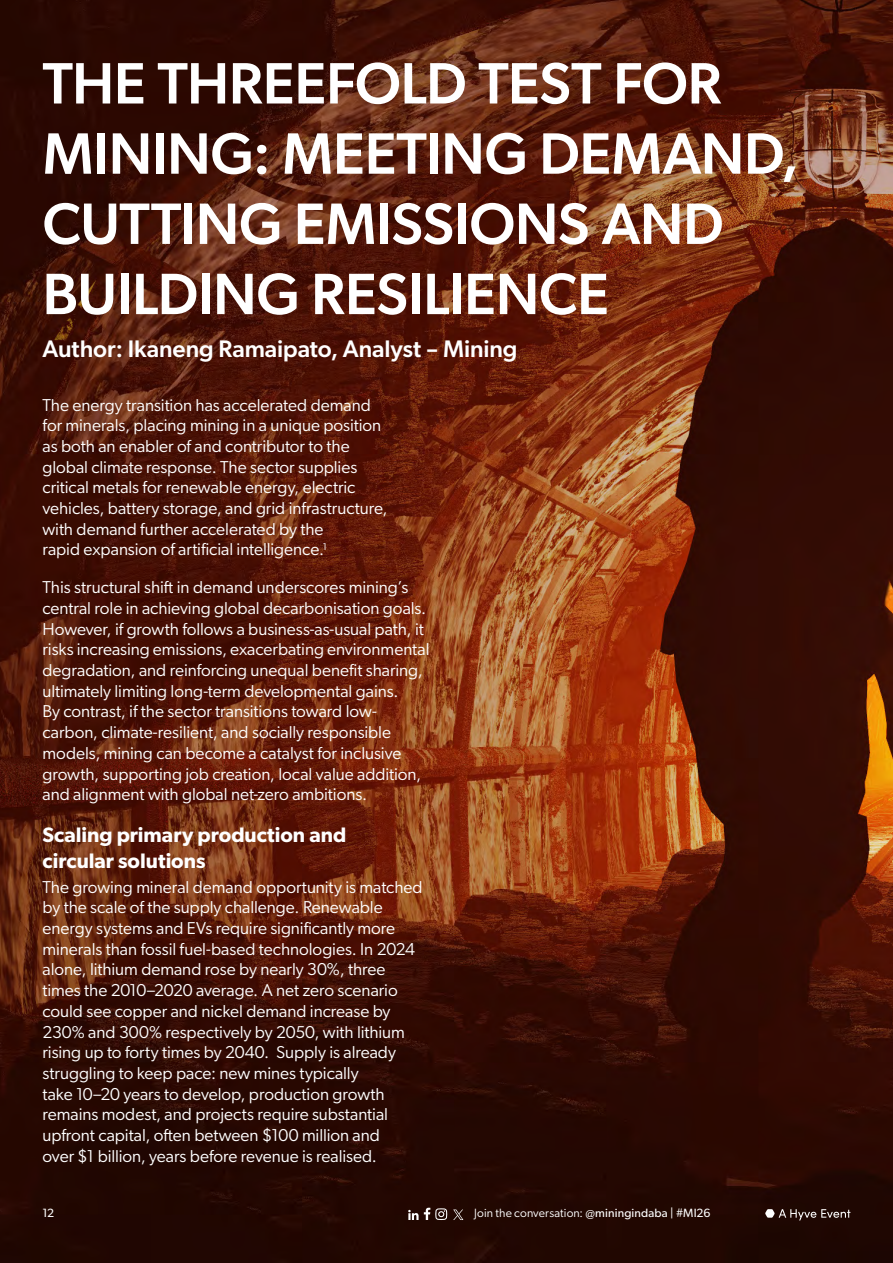
<style>
.page{position:relative;width:893px;height:1263px;background:#fff}
.page>*{position:absolute;margin:0;border:0;box-sizing:border-box;transform-origin:0 0}
.t1{font:500 58.5px/70.2px "Gibson";letter-spacing:-.005em;color:#fff}
.t2{font:500 24px "Gibson";letter-spacing:-.005em;color:#fff}
.t3{font:600 21px/25.2px "Gibson";color:#fff}
.t4{font:17.25px/20.7px "Gibson";letter-spacing:-.005em;color:#fff}
.t5{font:12px "Gibson";letter-spacing:.01em;color:#fff}
.t6{font:12px "Gibson";color:#fff}
.s1{font-style:inherit}
</style>
<div class="page">
<img style="left:0;top:0;width:893px;height:1263px">
<svg style="left:408px;top:1208px;width:39px;height:12px"></svg>
<svg style="left:453px;top:1209px;width:10px;height:11px"></svg>
<svg style="left:765px;top:1209px;width:85px;height:11px"></svg>
<h1 class="t1" style="left:43px;top:44px;width:758px">THE THREEFOLD TEST FOR<br>MINING: MEETING DEMAND,<br>CUTTING EMISSIONS AND<br>BUILDING RESILIENCE</h1>
<h2 class="t2" style="left:43px;top:332px;width:477px">Author: Ikaneng Ramaipato, Analyst – Mining</h2>
<p class="t4" style="left:43px;top:394px;width:347px">The energy transition has accelerated demand for minerals, placing mining in a unique position as both an enabler of and contributor to the global climate response. The sector supplies critical metals for renewable energy, electric vehicles, battery storage, and grid infrastructure, with demand further accelerated by the<br>rapid expansion of artificial intelligence.<sup>1</sup></p>
<p class="t4" style="left:43px;top:577px;width:388px">This structural shift in demand underscores mining’s central role in achieving global decarbonisation goals.<br>However, if growth follows a business-as-usual path, it risks increasing emissions, exacerbating environmental degradation, and reinforcing unequal benefit sharing, ultimately limiting long-term developmental gains.<br>By contrast, if the sector transitions toward low&shy;carbon, climate-resilient, and socially responsible models, mining can become a catalyst for inclusive growth, supporting job creation, local value addition, and alignment with global net-zero ambitions.</p>
<p class="t3" style="left:43px;top:822px;width:305px">Scaling primary production and circular solutions</p>
<p class="t4" style="left:43px;top:876px;width:382px">The growing mineral demand opportunity is matched by the scale of the supply challenge. Renewable energy systems and EVs require significantly more minerals than fossil fuel-based technologies. In 2024 alone, lithium demand rose by nearly 30%, three times the 2010–2020 average. A net zero scenario could see copper and nickel demand increase by 230% and 300% respectively by 2050, with lithium rising up to forty times by 2040. Supply is already struggling to keep pace: new mines typically<br>take 10–20 years to develop, production growth remains modest, and projects require substantial upfront capital, often between $100 million and<br>over $1 billion, years before revenue is realised.</p>
<p class="t6" style="left:43px;top:1206px;width:13px">12</p>
<p class="t5" style="left:474px;top:1206px;width:238px">Join the conversation: <span class="s1">@miningindaba | #MI26</span></p>
</div>
